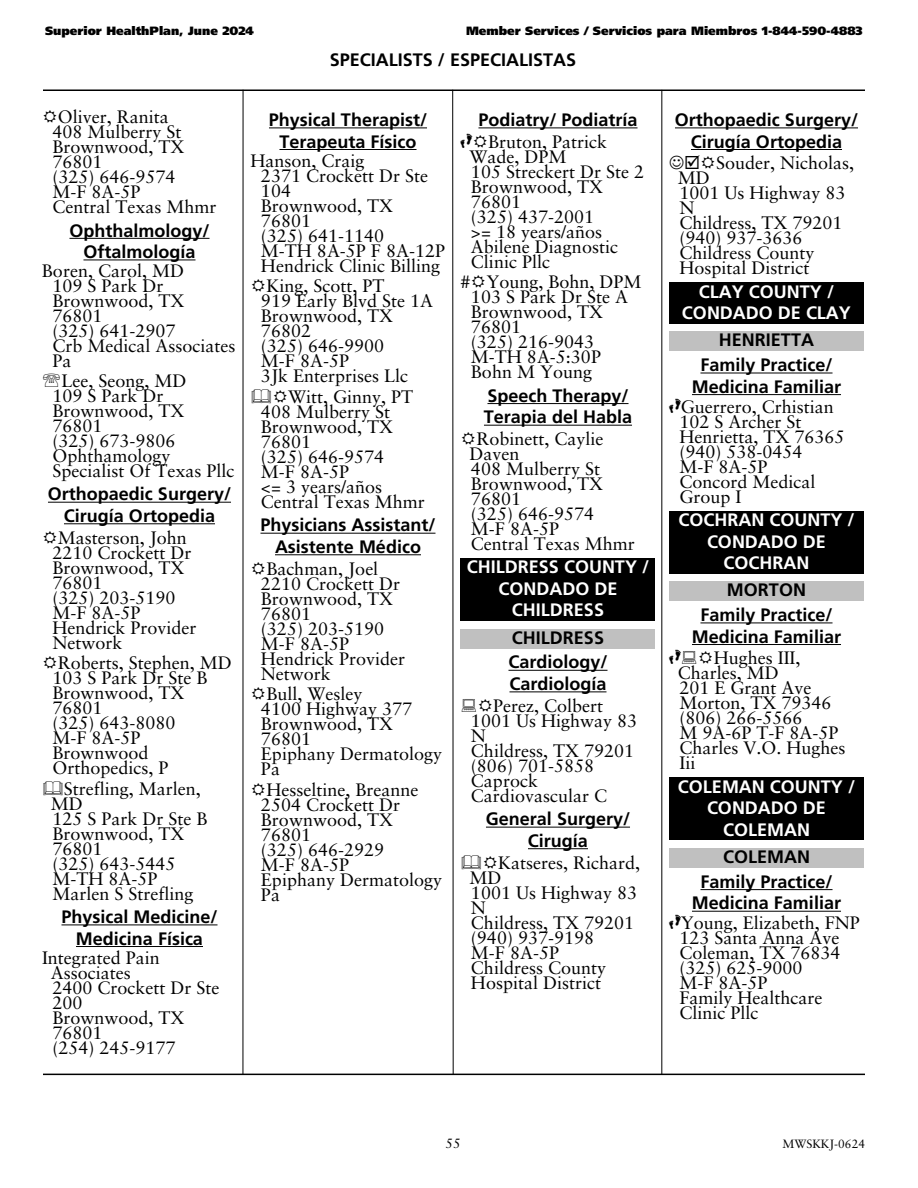
<style>
.page{position:relative;width:918px;height:1188px;background:#fff}
.page>*{position:absolute;margin:0;border:0;box-sizing:border-box;transform-origin:0 0}
.t1{font:18px/15px "Sabon LT Std";color:#000}
.t2{font:700 18px/21.6px "Frutiger LT Std";color:#000;text-align:center}
.t3{font:700 18px/21.6px "Frutiger LT Std";color:#fff;text-align:center}
.t4{font:700 18px "Feet";color:#000}
.t5{font:13.5px "Sabon LT Std";color:#000}
.t6{font:900 12px "Frutiger LT Std";color:#000}
.t7{font:12px "Sabon LT Std";color:#000}
.s1{font-family:"Feet";font-weight:700}
</style>
<div class="page">
<hr style="left:243px;top:90px;width:1px;height:984px;background:#000">
<svg style="left:452px;top:91px;width:2px;height:983px;background:#7f7f7f"></svg>
<hr style="left:661px;top:90px;width:1px;height:985px;background:#000">
<hr style="left:69px;top:238px;width:141px;height:1px;background:#000">
<hr style="left:83px;top:259px;width:113px;height:1px;background:#000">
<hr style="left:48px;top:502px;width:183px;height:1px;background:#000">
<hr style="left:64px;top:523px;width:151px;height:1px;background:#000">
<hr style="left:61px;top:924px;width:157px;height:1px;background:#000">
<hr style="left:76px;top:946px;width:127px;height:1px;background:#000">
<hr style="left:269px;top:127px;width:158px;height:1px;background:#000">
<hr style="left:279px;top:149px;width:138px;height:1px;background:#000">
<hr style="left:261px;top:533px;width:174px;height:1px;background:#000">
<hr style="left:275px;top:554px;width:146px;height:1px;background:#000">
<div style="left:460px;top:558px;width:196px;height:63px;background:#000"></div>
<div style="left:460px;top:629px;width:196px;height:19px;background:#c0c0c0"></div>
<hr style="left:478px;top:127px;width:160px;height:1px;background:#000">
<hr style="left:487px;top:403px;width:142px;height:1px;background:#000">
<hr style="left:484px;top:425px;width:148px;height:1px;background:#000">
<hr style="left:508px;top:670px;width:100px;height:1px;background:#000">
<hr style="left:509px;top:691px;width:98px;height:1px;background:#000">
<hr style="left:486px;top:827px;width:144px;height:1px;background:#000">
<hr style="left:528px;top:848px;width:60px;height:1px;background:#000">
<div style="left:669px;top:282px;width:195px;height:42px;background:#000"></div>
<div style="left:669px;top:332px;width:195px;height:19px;background:#c0c0c0"></div>
<div style="left:669px;top:511px;width:195px;height:63px;background:#000"></div>
<div style="left:669px;top:581px;width:195px;height:20px;background:#c0c0c0"></div>
<div style="left:669px;top:778px;width:195px;height:62px;background:#000"></div>
<div style="left:669px;top:848px;width:195px;height:20px;background:#c0c0c0"></div>
<hr style="left:675px;top:127px;width:183px;height:1px;background:#000">
<hr style="left:691px;top:149px;width:151px;height:1px;background:#000">
<hr style="left:700px;top:373px;width:133px;height:1px;background:#000">
<hr style="left:692px;top:394px;width:149px;height:1px;background:#000">
<hr style="left:700px;top:622px;width:133px;height:1px;background:#000">
<hr style="left:692px;top:644px;width:149px;height:1px;background:#000">
<hr style="left:700px;top:889px;width:133px;height:1px;background:#000">
<hr style="left:692px;top:911px;width:149px;height:1px;background:#000">
<hr style="left:43px;top:89px;width:822px;height:2px;background:#000">
<hr style="left:43px;top:1074px;width:822px;height:1px;background:#000">
<p class="t6" style="left:45px;top:26px;width:210px">Superior HealthPlan, June 2024</p>
<p class="t6" style="left:466px;top:26px;width:398px">Member Services / Servicios para Miembros 1-844-590-4883</p>
<p class="t2" style="left:330px;top:51px;width:248px">SPECIALISTS / ESPECIALISTAS</p>
<p class="t1" style="left:52px;top:111px;width:165px">Oliver, Ranita<br>408 Mulberry St<br>Brownwood, TX<br>76801<br>(325) 646-9574<br>M-F 8A-5P<br>Central Texas Mhmr</p>
<p class="t2" style="left:69px;top:221px;width:142px">Ophthalmology/<br>Oftalmología</p>
<p class="t1" style="left:52px;top:265px;width:184px;text-indent:-10px">Boren, Carol, MD<br>109 S Park Dr<br>Brownwood, TX<br>76801<br>(325) 641-2907<br>Crb Medical Associates<br>Pa</p>
<p class="t1" style="left:52px;top:375px;width:183px;text-indent:9px">Lee, Seong, MD<br>109 S Park Dr<br>Brownwood, TX<br>76801<br>(325) 673-9806<br>Ophthamology<br>Specialist Of Texas Pllc</p>
<p class="t2" style="left:48px;top:485px;width:185px">Orthopaedic Surgery/<br>Cirugía Ortopedia</p>
<p class="t1" style="left:52px;top:532px;width:146px">Masterson, John<br>2210 Crockett Dr<br>Brownwood, TX<br>76801<br>(325) 203-5190<br>M-F 8A-5P<br>Hendrick Provider<br>Network</p>
<p class="t1" style="left:52px;top:657px;width:181px">Roberts, Stephen, MD<br>103 S Park Dr Ste B<br>Brownwood, TX<br>76801<br>(325) 643-8080<br>M-F 8A-5P<br>Brownwood<br>Orthopedics, P</p>
<p class="t1" style="left:51px;top:783px;width:158px;text-indent:13px">Strefling, Marlen,<br>MD<br>125 S Park Dr Ste B<br>Brownwood, TX<br>76801<br>(325) 643-5445<br>M-TH 8A-5P<br>Marlen S Strefling</p>
<p class="t2" style="left:61px;top:908px;width:158px">Physical Medicine/<br>Medicina Física</p>
<p class="t1" style="left:51px;top:952px;width:170px;text-indent:-9px">Integrated Pain<br>Associates<br>2400 Crockett Dr Ste<br>200<br>Brownwood, TX<br>76801<br>(254) 245-9177</p>
<p class="t2" style="left:269px;top:111px;width:160px">Physical Therapist/<br>Terapeuta Físico</p>
<p class="t1" style="left:261px;top:155px;width:186px;text-indent:-10px">Hanson, Craig<br>2371 Crockett Dr Ste<br>104<br>Brownwood, TX<br>76801<br>(325) 641-1140<br>M-TH 8A-5P F 8A-12P<br>Hendrick Clinic Billing</p>
<p class="t1" style="left:261px;top:280px;width:174px">King, Scott, PT<br>919 Early Blvd Ste 1A<br>Brownwood, TX<br>76802<br>(325) 646-9900<br>M-F 8A-5P<br>3Jk Enterprises Llc</p>
<p class="t1" style="left:261px;top:391px;width:165px;text-indent:27px">Witt, Ginny, PT<br>408 Mulberry St<br>Brownwood, TX<br>76801<br>(325) 646-9574<br>M-F 8A-5P<br>&lt;= 3 years/años<br>Central Texas Mhmr</p>
<p class="t2" style="left:261px;top:516px;width:176px">Physicians Assistant/<br>Asistente Médico</p>
<p class="t1" style="left:261px;top:563px;width:146px">Bachman, Joel<br>2210 Crockett Dr<br>Brownwood, TX<br>76801<br>(325) 203-5190<br>M-F 8A-5P<br>Hendrick Provider<br>Network</p>
<p class="t1" style="left:261px;top:688px;width:183px">Bull, Wesley<br>4100 Highway 377<br>Brownwood, TX<br>76801<br>Epiphany Dermatology<br>Pa</p>
<p class="t1" style="left:261px;top:784px;width:183px">Hesseltine, Breanne<br>2504 Crockett Dr<br>Brownwood, TX<br>76801<br>(325) 646-2929<br>M-F 8A-5P<br>Epiphany Dermatology<br>Pa</p>
<p class="t2" style="left:478px;top:111px;width:161px">Podiatry/ Podiatría</p>
<p class="t1" style="left:469px;top:136px;width:176px;text-indent:-9px"><span class="s1">F</span> Bruton, Patrick<br>Wade, DPM<br>105 Streckert Dr Ste 2<br>Brownwood, TX<br>76801<br>(325) 437-2001<br>&gt;= 18 years/años<br>Abilene Diagnostic<br>Clinic Pllc</p>
<p class="t1" style="left:471px;top:276px;width:172px;text-indent:-10px"># Young, Bohn, DPM<br>103 S Park Dr Ste A<br>Brownwood, TX<br>76801<br>(325) 216-9043<br>M-TH 8A-5:30P<br>Bohn M Young</p>
<p class="t2" style="left:484px;top:387px;width:150px;text-align:left">Speech Therapy/<br>Terapia del Habla</p>
<p class="t1" style="left:469px;top:433px;width:167px;text-indent:7px">Robinett, Caylie<br>Daven<br>408 Mulberry St<br>Brownwood, TX<br>76801<br>(325) 646-9574<br>M-F 8A-5P<br>Central Texas Mhmr</p>
<p class="t3" style="left:467px;top:558px;width:184px">CHILDRESS COUNTY /<br>CONDADO DE<br>CHILDRESS</p>
<p class="t2" style="left:508px;top:627px;width:101px;line-height:24.8px;text-align:left">CHILDRESS<br>Cardiology/</p>
<p class="t2" style="left:509px;top:675px;width:99px">Cardiología</p>
<p class="t1" style="left:471px;top:700px;width:168px;text-indent:22px">Perez, Colbert<br>1001 Us Highway 83<br>N<br>Childress, TX 79201 (806) 701-5858<br>Caprock<br>Cardiovascular C</p>
<p class="t2" style="left:486px;top:810px;width:146px">General Surgery/<br>Cirugía</p>
<p class="t1" style="left:469px;top:857px;width:172px;text-indent:29px">Katseres, Richard,<br>MD<br>1001 Us Highway 83<br>N<br>Childress, TX 79201 (940) 937-9198<br>M-F 8A-5P<br>Childress County<br>Hospital District</p>
<p class="t2" style="left:675px;top:111px;width:185px">Orthopaedic Surgery/<br>Cirugía Ortopedia</p>
<p class="t1" style="left:678px;top:157px;width:178px;text-indent:6px">☑ Souder, Nicholas,<br>MD<br>1001 Us Highway 83<br>N<br>Childress, TX 79201 (940) 937-3636<br>Childress County<br>Hospital District</p>
<p class="t3" style="left:682px;top:283px;width:171px">CLAY COUNTY /<br>CONDADO DE CLAY</p>
<p class="t2" style="left:700px;top:330px;width:134px;line-height:24.8px">HENRIETTA<br>Family Practice/</p>
<p class="t2" style="left:692px;top:378px;width:151px">Medicina Familiar</p>
<p class="t1" style="left:679px;top:401px;width:167px;text-indent:-10px"><span class="s1">F</span>Guerrero, Crhistian<br>102 S Archer St<br>Henrietta, TX 76365 (940) 538-0454<br>M-F 8A-5P<br>Concord Medical<br>Group I</p>
<p class="t3" style="left:678px;top:511px;width:178px">COCHRAN COUNTY /<br>CONDADO DE<br>COCHRAN</p>
<p class="t2" style="left:700px;top:580px;width:134px;line-height:24.8px">MORTON<br>Family Practice/</p>
<p class="t2" style="left:692px;top:628px;width:151px">Medicina Familiar</p>
<p class="t4" style="left:669px;top:648px;width:13px">F</p>
<p class="t1" style="left:678px;top:652px;width:169px;text-indent:36px">Hughes III,<br>Charles, MD<br>201 E Grant Ave<br>Morton, TX 79346 (806) 266-5566<br>M 9A-6P T-F 8A-5P<br>Charles V.O. Hughes<br>Iii</p>
<p class="t3" style="left:678px;top:778px;width:179px">COLEMAN COUNTY /<br>CONDADO DE<br>COLEMAN</p>
<p class="t2" style="left:700px;top:846px;width:134px;line-height:24.8px">COLEMAN<br>Family Practice/</p>
<p class="t2" style="left:692px;top:894px;width:151px">Medicina Familiar</p>
<p class="t1" style="left:679px;top:917px;width:182px;text-indent:-10px"><span class="s1">F</span>Young, Elizabeth, FNP<br>123 Santa Anna Ave<br>Coleman, TX 76834 (325) 625-9000<br>M-F 8A-5P<br>Family Healthcare<br>Clinic Pllc</p>
<p class="t5" style="left:445px;top:1138px;width:17px">55</p>
<p class="t7" style="left:782px;top:1139px;width:84px">MWSKKJ-0624</p>
</div>
